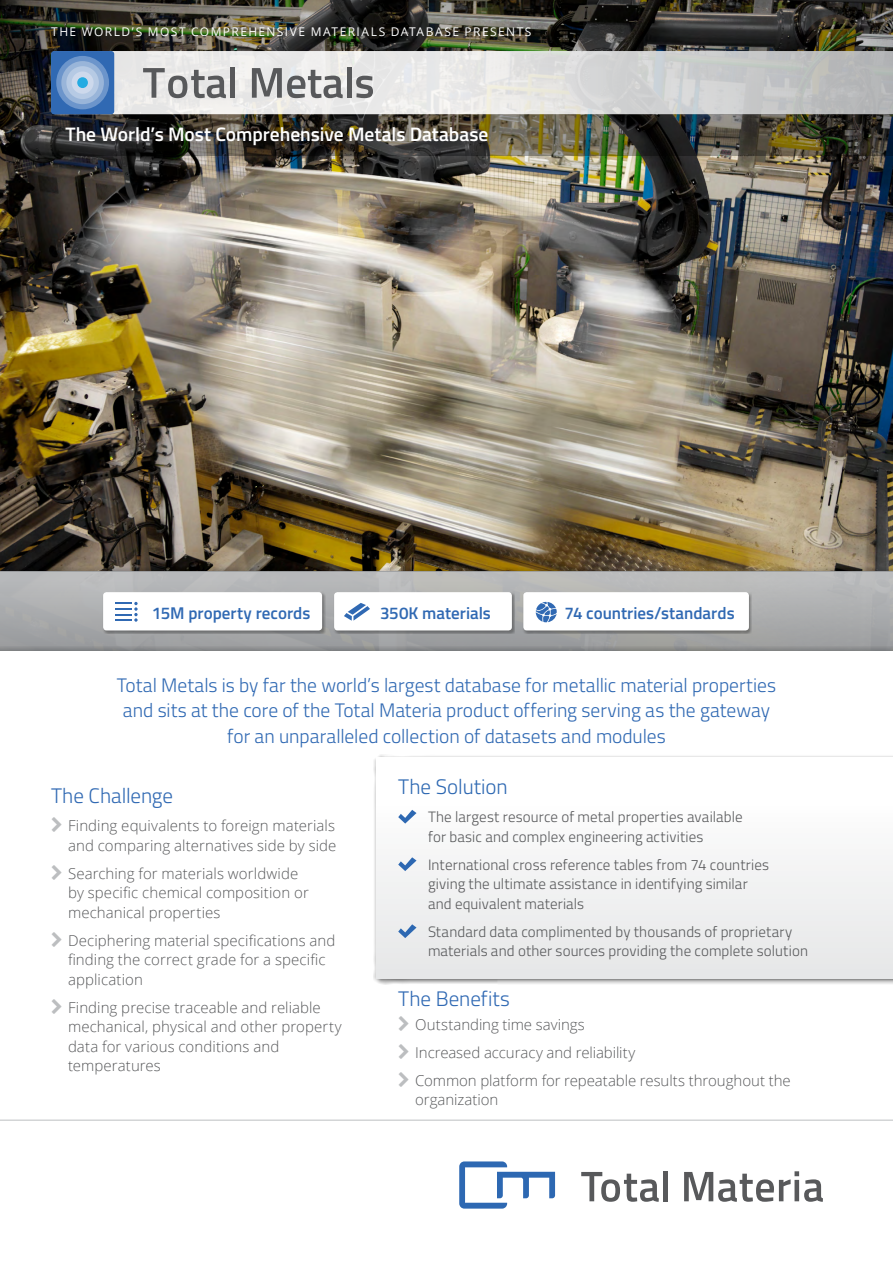
<style>
.page{position:relative;width:893px;height:1263px;background:#fff}
.page>*{position:absolute;margin:0;border:0;box-sizing:border-box;transform-origin:0 0}
.t1{font:300 21px "Titillium Web";letter-spacing:-.005em;color:#3069b3}
.t2{font:300 21px "Titillium Web";letter-spacing:-.005em;color:#2d68b2}
.t3{font:300 19.5px/25.5px "Titillium Web";color:#3069b3;text-align:center}
.t4{font:600 19.5px "Titillium Web";letter-spacing:-.005em;color:#fff}
.t5{font:600 16.95px "Titillium Web";color:#3069b3}
.t6{font:300 15px/19.5px "Open Sans";letter-spacing:.005em;color:#58595b}
.t7{font:300 15px/19.5px "Titillium Web";letter-spacing:.005em;color:#58595b}
.t8{font:12px "Open Sans";letter-spacing:.12em;color:#fff}
</style>
<div class="page">
<img style="left:0;top:114px;width:893px;height:439px">
<img style="left:0;top:0;width:893px;height:114px">
<div style="left:374px;top:754px;width:519px;height:230px;background:#000;opacity:.75"></div>
<div style="left:377px;top:757px;width:516px;height:221px;background:#f4f4f4"></div>
<svg style="left:0;top:572px;width:893px;height:59px;background:#b4b5b6"></svg>
<div style="left:0;top:631px;width:893px;height:20px;background:linear-gradient(to bottom,#a9aaab,#8f9091)"></div>
<img style="left:52px;top:114px;width:841px;height:41px">
<svg style="left:51px;top:51px;width:384px;height:63px;background:#eae9e8"></svg>
<svg style="left:143px;top:68px;width:83px;height:30px;background:#b4b4b5"></svg>
<div style="left:230px;top:67px;width:5px;height:31px;background:#58595b"></div>
<svg style="left:252px;top:68px;width:91px;height:30px;background:#aaaaab"></svg>
<hr style="left:347px;top:67px;width:4px;height:31px;background:#58595b">
<svg style="left:356px;top:76px;width:17px;height:22px"></svg>
<div style="left:51px;top:51px;width:63px;height:63px;background:#3069b3;border-radius:3px"></div>
<div style="left:56px;top:56px;width:53px;height:54px;background:#6c95cb;border-radius:50%"></div>
<div style="left:61px;top:61px;width:43px;height:43px;background:#99b5d9;border-radius:50%"></div>
<div style="left:66px;top:66px;width:33px;height:33px;background:#b6cae4;border-radius:50%"></div>
<div style="left:72px;top:71px;width:22px;height:23px;background:#cdd9ec;border-radius:50%"></div>
<div style="left:77px;top:77px;width:11px;height:11px;background:#24abe2;border-radius:50%"></div>
<svg style="left:398px;top:810px;width:18px;height:14px"></svg>
<svg style="left:398px;top:857px;width:18px;height:14px"></svg>
<svg style="left:398px;top:924px;width:18px;height:14px"></svg>
<svg style="left:581px;top:1172px;width:78px;height:30px"></svg>
<div style="left:663px;top:1171px;width:5px;height:30px;background:#58595b"></div>
<svg style="left:684px;top:1171px;width:139px;height:31px"></svg>
<svg style="left:459px;top:1161px;width:96px;height:47px"></svg>
<hr style="left:0;top:1119px;width:893px;height:2px;background:#d3d5d6">
<div style="left:523px;top:592px;width:229px;height:42px;background:#000;opacity:.31"></div>
<div style="left:523px;top:592px;width:226px;height:38px;background:#fff;border-radius:3px"></div>
<div style="left:333px;top:592px;width:182px;height:42px;background:#000;opacity:.31"></div>
<div style="left:334px;top:592px;width:178px;height:38px;background:#fff;border-radius:3px"></div>
<div style="left:102px;top:592px;width:223px;height:42px;background:#000;opacity:.31"></div>
<div style="left:103px;top:592px;width:219px;height:38px;background:#fff;border-radius:3px"></div>
<svg style="left:115px;top:602px;width:23px;height:20px"></svg>
<svg style="left:344px;top:603px;width:26px;height:18px"></svg>
<img style="left:0;top:553px;width:893px;height:19px">
<svg style="left:536px;top:602px;width:21px;height:20px"></svg>
<div style="left:435px;top:51px;width:458px;height:63px;background:linear-gradient(to right,#f0efed,#b2b5b6)"></div>
<p class="t8" style="left:51px;top:23px;width:482px">THE WORLD’S MOST COMPREHENSIVE MATERIALS DATABASE PRESENTS</p>
<h2 class="t4" style="left:65px;top:119px;width:425px">The World’s Most Comprehensive Metals Database</h2>
<p class="t5" style="left:152px;top:601px;width:160px">15M property records</p>
<p class="t5" style="left:380px;top:601px;width:112px">350K materials</p>
<p class="t5" style="left:565px;top:601px;width:172px">74 countries/standards</p>
<h2 class="t3" style="left:117px;top:671px;width:661px">Total Metals is by far the world’s largest database for metallic material properties and sits at the core of the Total Materia product offering serving as the gateway for an unparalleled collection of datasets and modules</h2>
<h1 class="t1" style="left:51px;top:780px;width:124px">The Challenge</h1>
<p class="t6" style="left:68px;top:815px;width:270px">Finding equivalents to foreign materials and comparing alternatives side by side</p>
<p class="t6" style="left:68px;top:863px;width:242px">Searching for materials worldwide by specific chemical composition or mechanical properties</p>
<p class="t6" style="left:68px;top:930px;width:269px">Deciphering material specifications and finding the correct grade for a specific application</p>
<p class="t6" style="left:68px;top:997px;width:275px">Finding precise traceable and reliable mechanical, physical and other property data for various conditions and temperatures</p>
<h1 class="t2" style="left:398px;top:771px;width:111px">The Solution</h1>
<p class="t7" style="left:428px;top:806px;width:316px">The largest resource of metal properties available for basic and complex engineering activities</p>
<p class="t7" style="left:428px;top:854px;width:343px">International cross reference tables from 74 countries giving the ultimate assistance in identifying similar and equivalent materials</p>
<p class="t7" style="left:428px;top:921px;width:382px">Standard data complimented by thousands of proprietary materials and other sources providing the complete solution</p>
<h1 class="t1" style="left:398px;top:983px;width:113px">The Benefits</h1>
<p class="t6" style="left:415px;top:1010px;width:377px;line-height:28px">Outstanding time savings<br>Increased accuracy and reliability<br>Common platform for repeatable results throughout the</p>
<p class="t6" style="left:415px;top:1089px;width:85px">organization</p>
</div>
